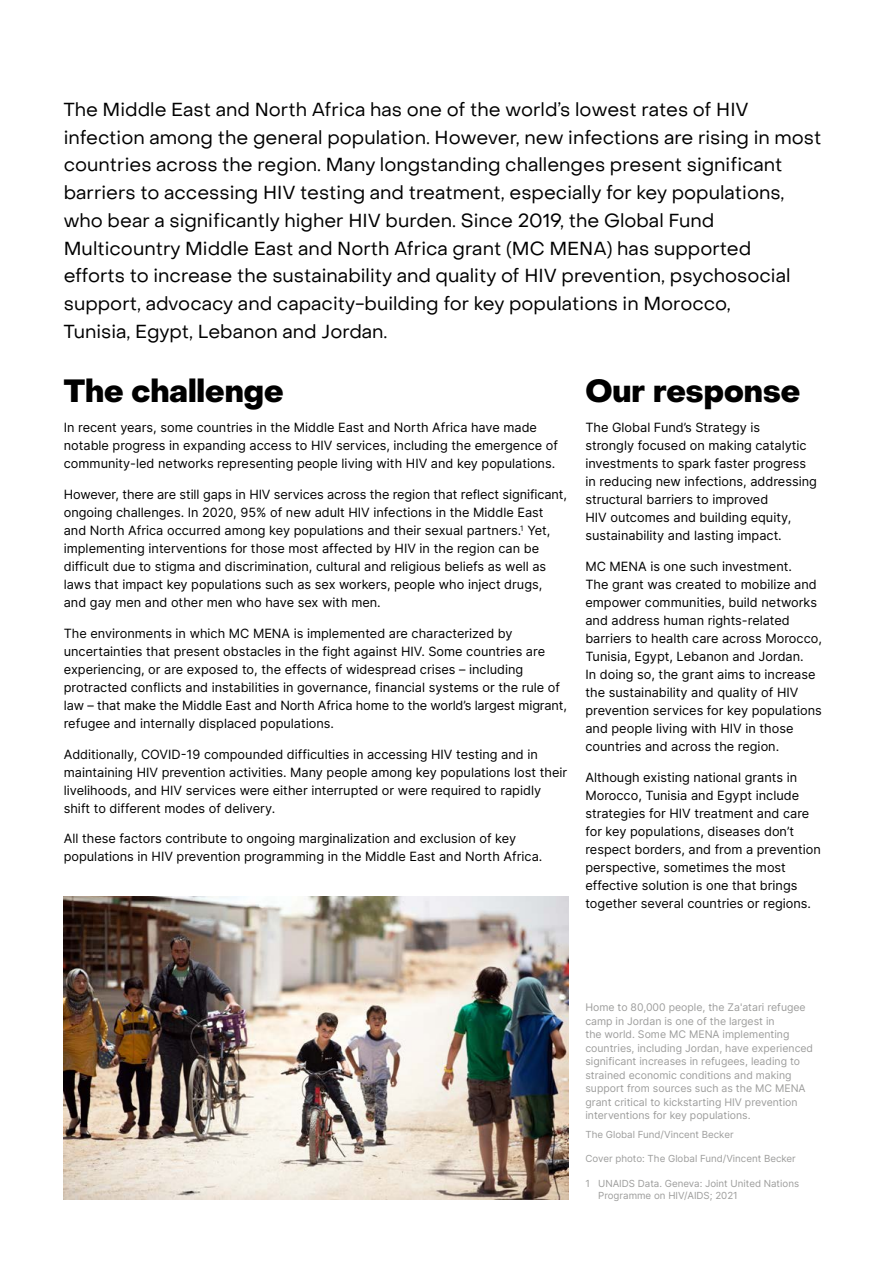
<style>
.page{position:relative;width:893px;height:1263px;background:#fff}
.page>*{position:absolute;margin:0;border:0;box-sizing:border-box;transform-origin:0 0}
.t1{font:800 31.5px "Object Sans";color:#000}
.t2{font:18.75px/27.8px "Object Sans";color:#000}
.t3{font:12.75px/18px "Inter";color:#000}
.t4{font:10.5px/13.5px "Inter";color:#9d9d9c}
.t5{font:9.75px/12px "Inter";color:#9d9d9c}
</style>
<div class="page">
<img style="left:64px;top:897px;width:504px;height:302px">
<p class="t2" style="left:64px;top:95px;width:759px">The Middle East and North Africa has one of the world’s lowest rates of HIV infection among the general population. However, new infections are rising in most countries across the region. Many longstanding challenges present significant barriers to accessing HIV testing and treatment, especially for key populations, who bear a significantly higher HIV burden. Since 2019, the Global Fund Multicountry Middle East and North Africa grant (MC MENA) has supported<br>efforts to increase the sustainability and quality of HIV prevention, psychosocial support, advocacy and capacity-building for key populations in Morocco,<br>Tunisia, Egypt, Lebanon and Jordan.</p>
<h1 class="t1" style="left:64px;top:371px;width:221px">The challenge</h1>
<p class="t3" style="left:64px;top:418px;width:496px">In recent years, some countries in the Middle East and North Africa have made notable progress in expanding access to HIV services, including the emergence of community-led networks representing people living with HIV and key populations.</p>
<p class="t3" style="left:64px;top:485px;width:505px">However, there are still gaps in HIV services across the region that reflect significant, ongoing challenges. In 2020, 95% of new adult HIV infections in the Middle East and North Africa occurred among key populations and their sexual partners.<sup>1</sup> Yet, implementing interventions for those most affected by HIV in the region can be difficult due to stigma and discrimination, cultural and religious beliefs as well as laws that impact key populations such as sex workers, people who inject drugs, and gay men and other men who have sex with men.</p>
<p class="t3" style="left:64px;top:624px;width:505px">The environments in which MC MENA is implemented are characterized by uncertainties that present obstacles in the fight against HIV. Some countries are experiencing, or are exposed to, the effects of widespread crises – including protracted conflicts and instabilities in governance, financial systems or the rule of law – that make the Middle East and North Africa home to the world’s largest migrant, refugee and internally displaced populations.</p>
<p class="t3" style="left:64px;top:745px;width:505px">Additionally, COVID-19 compounded difficulties in accessing HIV testing and in maintaining HIV prevention activities. Many people among key populations lost their livelihoods, and HIV services were either interrupted or were required to rapidly shift to different modes of delivery.</p>
<p class="t3" style="left:64px;top:829px;width:480px">All these factors contribute to ongoing marginalization and exclusion of key populations in HIV prevention programming in the Middle East and North Africa.</p>
<h1 class="t1" style="left:585px;top:371px;width:216px">Our response</h1>
<p class="t3" style="left:585px;top:418px;width:233px">The Global Fund’s Strategy is<br>strongly focused on making catalytic investments to spark faster progress in reducing new infections, addressing structural barriers to improved<br>HIV outcomes and building equity, sustainability and lasting impact.</p>
<p class="t3" style="left:585px;top:557px;width:238px">MC MENA is one such investment.<br>The grant was created to mobilize and empower communities, build networks and address human rights-related barriers to health care across Morocco, Tunisia, Egypt, Lebanon and Jordan.<br>In doing so, the grant aims to increase the sustainability and quality of HIV prevention services for key populations and people living with HIV in those countries and across the region.</p>
<p class="t3" style="left:585px;top:768px;width:237px">Although existing national grants in Morocco, Tunisia and Egypt include strategies for HIV treatment and care for key populations, diseases don’t respect borders, and from a prevention perspective, sometimes the most effective solution is one that brings together several countries or regions.</p>
<p class="t4" style="left:585px;top:1000px;width:229px">Home to 80,000 people, the Za'atari refugee camp in Jordan is one of the largest in<br>the world. Some MC MENA implementing countries, including Jordan, have experienced significant increases in refugees, leading to strained economic conditions and making support from sources such as the MC MENA grant critical to kickstarting HIV prevention interventions for key populations.</p>
<p class="t5" style="left:585px;top:1128px;width:150px">The Global Fund/Vincent Becker</p>
<p class="t5" style="left:585px;top:1153px;width:212px">Cover photo: The Global Fund/Vincent Becker</p>
<p class="t5" style="left:598px;top:1177px;width:202px;text-indent:-13px">1 UNAIDS Data. Geneva: Joint United Nations<br>Programme on HIV/AIDS; 2021</p>
</div>
